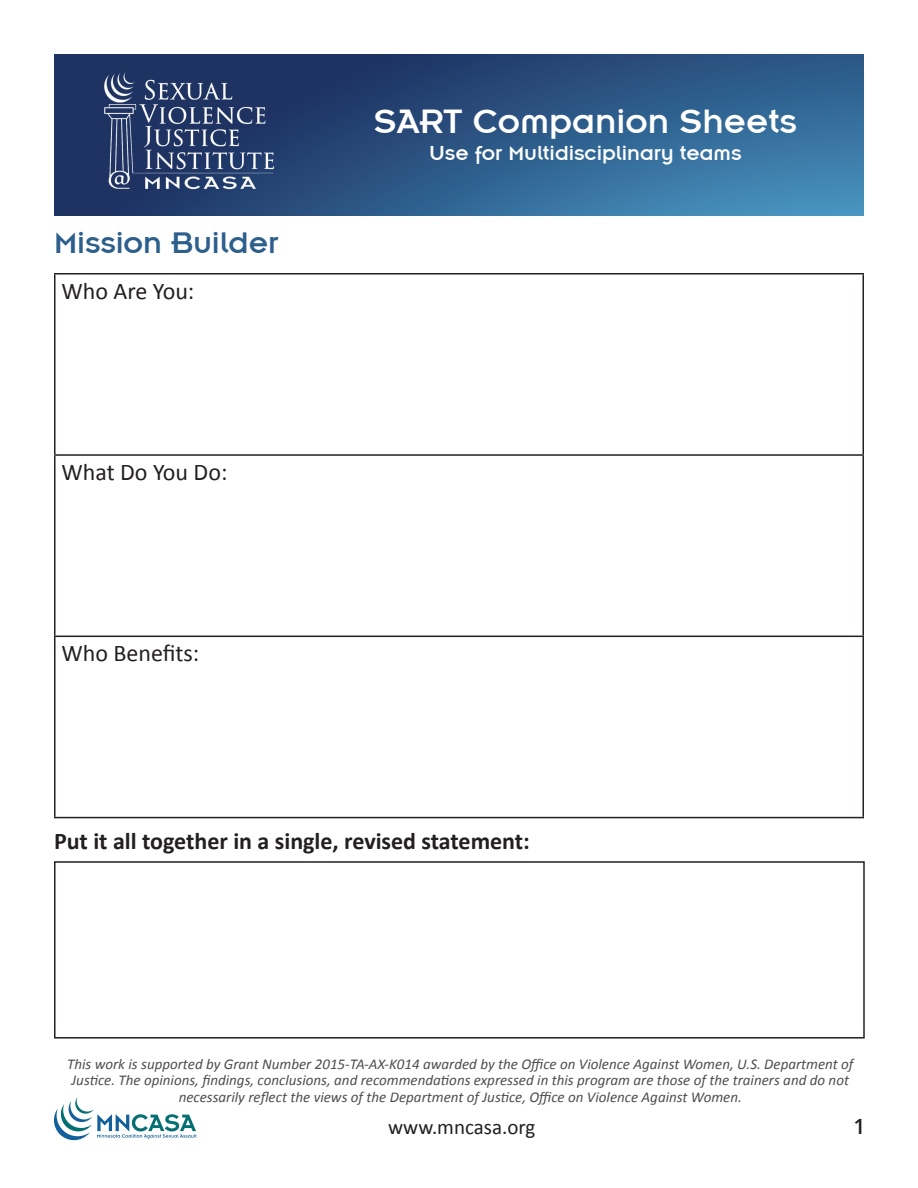
<style>
.page{position:relative;width:918px;height:1188px;background:#fff}
.page>*{position:absolute;margin:0;border:0;box-sizing:border-box;transform-origin:0 0}
.t1{font:37.5px "Insignia";color:#fff}
.t2{font:33px "Insignia";color:#2c5f8c}
.t3{font:700 24px "Calibri";color:#231f20}
.t4{font:24px "Calibri";color:#231f20}
.t5{font:22.5px "Insignia";color:#fff}
.t6{font:21px "Calibri";color:#231f20}
.t7{font:600 21px "Open Sans";color:#231f20}
.t8{font:italic 15px/16.5px "Calibri";color:#4d4e4f;text-align:center}
</style>
<div class="page">
<svg style="left:54px;top:1097px;width:143px;height:43px"></svg>
<img style="left:54px;top:54px;width:810px;height:162px">
<img style="left:72px;top:62px;width:216px;height:154px">
<hr style="left:54px;top:273px;width:810px;height:1px;background:#231f20">
<hr style="left:54px;top:275px;width:2px;height:179px;background:#231f20">
<hr style="left:862px;top:275px;width:2px;height:179px;background:#231f20">
<hr style="left:54px;top:454px;width:810px;height:2px;background:#231f20">
<hr style="left:54px;top:456px;width:2px;height:180px;background:#231f20">
<hr style="left:862px;top:456px;width:2px;height:180px;background:#231f20">
<hr style="left:54px;top:636px;width:810px;height:1px;background:#231f20">
<hr style="left:54px;top:637px;width:2px;height:180px;background:#231f20">
<hr style="left:862px;top:637px;width:2px;height:180px;background:#231f20">
<hr style="left:54px;top:817px;width:810px;height:1px;background:#231f20">
<div style="left:54px;top:861px;width:811px;height:178px;border:2px solid #231f20"></div>
<p class="t2" style="left:54px;top:226px;width:226px">Mission Builder</p>
<p class="t4" style="left:62px;top:274px;width:134px">Who Are You:</p>
<p class="t4" style="left:62px;top:455px;width:167px">What Do You Do:</p>
<p class="t4" style="left:62px;top:636px;width:139px">Who Benefits:</p>
<p class="t1" style="left:374px;top:102px;width:425px">SART Companion Sheets</p>
<p class="t5" style="left:429px;top:142px;width:314px">Use for Multidisciplinary teams</p>
<p class="t3" style="left:54px;top:824px;width:477px">Put it all together in a single, revised statement:</p>
<p class="t8" style="left:67px;top:1055px;width:788px">This work is supported by Grant Number 2015-TA-AX-K014 awarded by the Office on Violence Against Women, U.S. Department of<br>Justice. The opinions, findings, conclusions, and recommendations expressed in this program are those of the trainers and do not necessarily reflect the views of the Department of Justice, Office on Violence Against Women.</p>
<h3 class="t6" style="left:388px;top:1112px;width:149px">www.mncasa.org</h3>
<h3 class="t7" style="left:854px;top:1112px;width:13px">1</h3>
</div>
